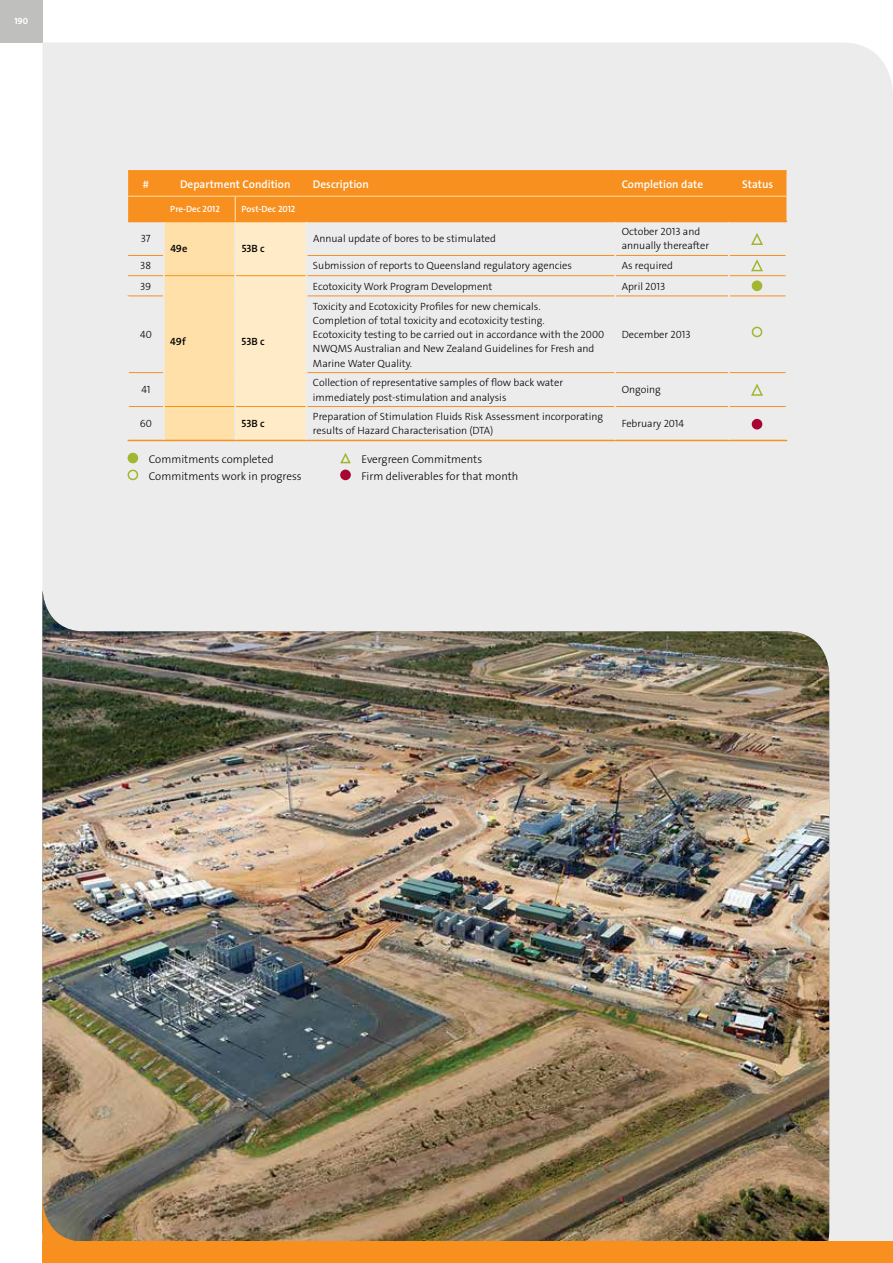
<style>
.page{position:relative;width:893px;height:1263px;background:#fff}
.page>*{position:absolute;margin:0;border:0;box-sizing:border-box;transform-origin:0 0}
.t1{font:11.25px "BG The Sans W3 Lig";color:#000}
.t2{font:11.25px "BG The Sans W6 Se Bld";color:#fff}
.t3{font:10.5px/14.2px "BG The Sans W3 Lig";color:#000}
.t4{font:10.5px "BG The Sans W6 Se Bld";color:#000}
.t5{font:9px "BG The Sans W6 Se Bld";color:#fff}
.t6{font:9px "BG The Sans W7 Bld";color:#fff}
</style>
<div class="page">
<div style="left:0;top:0;width:43px;height:43px;background:#bfbfbd"></div>
<div style="left:43px;top:43px;width:850px;height:1198px;background:#edecec"></div>
<hr style="left:128px;top:440px;width:36px;height:1px;background:#f7901e">
<hr style="left:307px;top:440px;width:308px;height:1px;background:#f7901e">
<hr style="left:615px;top:440px;width:114px;height:1px;background:#f7901e">
<hr style="left:729px;top:440px;width:58px;height:1px;background:#f7901e">
<hr style="left:164px;top:440px;width:71px;height:1px;background:#f7901e">
<hr style="left:235px;top:440px;width:72px;height:1px;background:#f7901e">
<hr style="left:128px;top:170px;width:36px;height:2px;background:#f7901e">
<hr style="left:164px;top:170px;width:71px;height:2px;background:#f7901e">
<hr style="left:235px;top:170px;width:72px;height:2px;background:#f7901e">
<hr style="left:307px;top:170px;width:308px;height:2px;background:#f7901e">
<hr style="left:615px;top:170px;width:114px;height:2px;background:#f7901e">
<hr style="left:729px;top:170px;width:57px;height:2px;background:#f7901e">
<div style="left:128px;top:453px;width:10px;height:10px;background:#a2b62f;border-radius:50%"></div>
<svg style="left:339px;top:452px;width:13px;height:12px"></svg>
<div style="left:128px;top:470px;width:10px;height:10px;border:2px solid #a2b62f;border-radius:50%"></div>
<div style="left:340px;top:470px;width:11px;height:10px;background:#a70532;border-radius:50%"></div>
<svg style="left:128px;top:171px;width:659px;height:269px;background:#f2d8b8"></svg>
<div style="left:752px;top:327px;width:10px;height:10px;border:2px solid #a2b62f;border-radius:50%"></div>
<div style="left:752px;top:419px;width:10px;height:10px;background:#a70532;border-radius:50%"></div>
<img style="left:43px;top:589px;width:786px;height:652px">
<div style="left:43px;top:1241px;width:850px;height:22px;background:#f7901e"></div>
<svg style="left:43px;top:1199px;width:42px;height:42px;background:#837256"></svg>
<p class="t6" style="left:14px;top:16px;width:15px">190</p>
<p class="t2" style="left:143px;top:178px;width:8px">#</p>
<p class="t2" style="left:180px;top:178px;width:112px">Department Condition</p>
<p class="t2" style="left:313px;top:178px;width:57px">Description</p>
<p class="t2" style="left:622px;top:178px;width:83px">Completion date</p>
<p class="t2" style="left:742px;top:178px;width:32px">Status</p>
<p class="t5" style="left:170px;top:204px;width:51px">Pre-Dec 2012</p>
<p class="t5" style="left:242px;top:204px;width:55px">Post-Dec 2012</p>
<p class="t3" style="left:141px;top:232px;width:11px">37</p>
<p class="t4" style="left:170px;top:243px;width:19px">49e</p>
<p class="t4" style="left:242px;top:243px;width:25px">53B c</p>
<p class="t3" style="left:313px;top:232px;width:185px">Annual update of bores to be stimulated</p>
<p class="t3" style="left:622px;top:225px;width:89px">October 2013 and annually thereafter</p>
<p class="t3" style="left:140px;top:259px;width:12px">38</p>
<p class="t3" style="left:313px;top:259px;width:260px">Submission of reports to Queensland regulatory agencies</p>
<p class="t3" style="left:622px;top:259px;width:53px">As required</p>
<p class="t3" style="left:140px;top:279px;width:13px">39</p>
<p class="t3" style="left:313px;top:279px;width:181px">Ecotoxicity Work Program Development</p>
<p class="t3" style="left:622px;top:279px;width:45px">April 2013</p>
<p class="t3" style="left:140px;top:328px;width:13px">40</p>
<p class="t4" style="left:170px;top:336px;width:17px">49f</p>
<p class="t4" style="left:242px;top:336px;width:25px">53B c</p>
<p class="t3" style="left:313px;top:299px;width:293px">Toxicity and Ecotoxicity Profiles for new chemicals.<br>Completion of total toxicity and ecotoxicity testing.<br>Ecotoxicity testing to be carried out in accordance with the 2000<br>NWQMS Australian and New Zealand Guidelines for Fresh and Marine Water Quality.</p>
<p class="t3" style="left:622px;top:328px;width:70px">December 2013</p>
<p class="t3" style="left:141px;top:383px;width:11px">41</p>
<p class="t3" style="left:313px;top:376px;width:252px">Collection of representative samples of flow back water immediately post-stimulation and analysis</p>
<p class="t3" style="left:622px;top:383px;width:41px">Ongoing</p>
<p class="t3" style="left:140px;top:417px;width:14px">60</p>
<p class="t4" style="left:242px;top:418px;width:25px">53B c</p>
<p class="t3" style="left:313px;top:410px;width:292px">Preparation of Stimulation Fluids Risk Assessment incorporating results of Hazard Characterisation (DTA)</p>
<p class="t3" style="left:622px;top:417px;width:64px">February 2014</p>
<p class="t1" style="left:149px;top:454px;width:126px">Commitments completed</p>
<p class="t1" style="left:361px;top:454px;width:122px">Evergreen Commitments</p>
<p class="t1" style="left:149px;top:471px;width:154px">Commitments work in progress</p>
<p class="t1" style="left:361px;top:471px;width:158px">Firm deliverables for that month</p>
</div>
